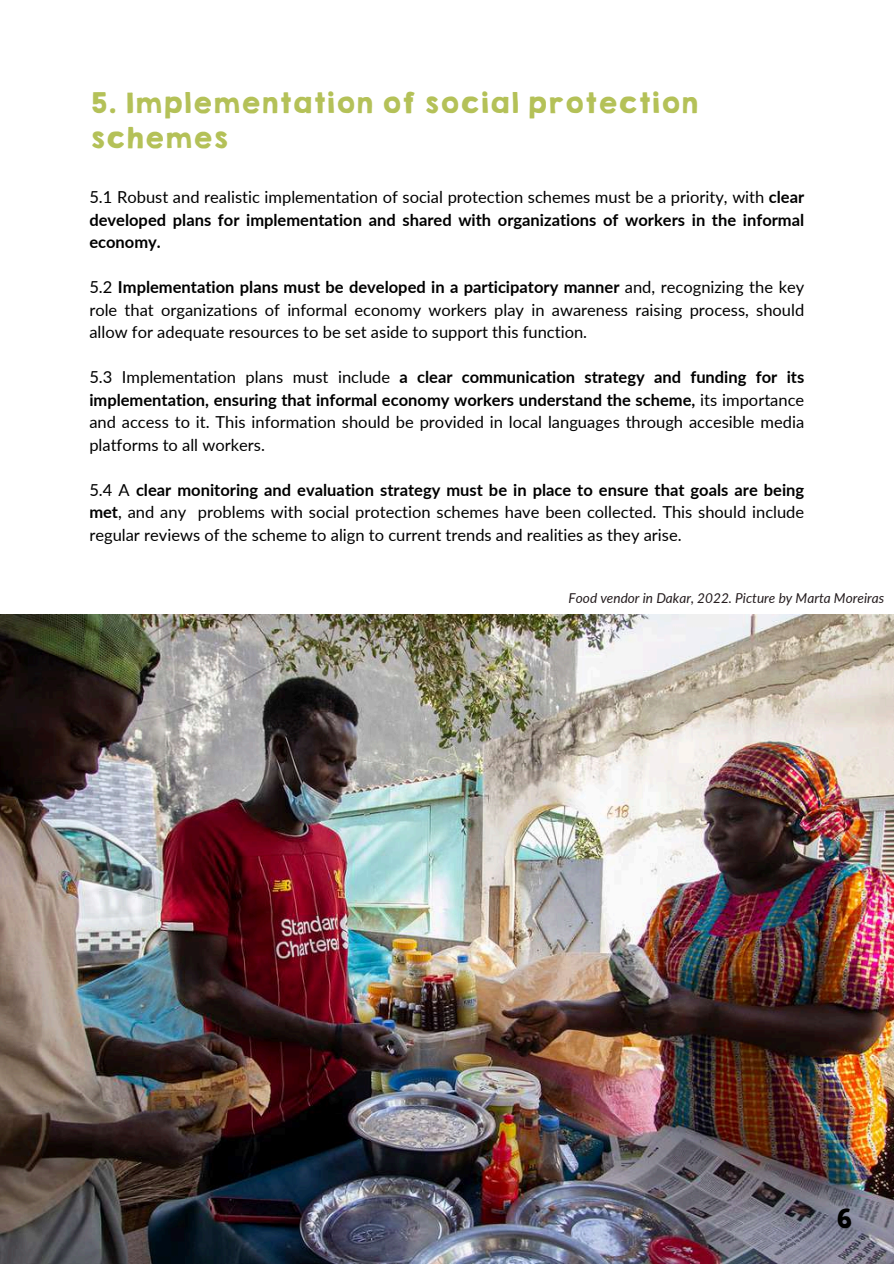
<style>
.page{position:relative;width:894px;height:1264px;background:#fff}
.page>*{position:absolute;margin:0;border:0;box-sizing:border-box;transform-origin:0 0}
.t1{font:25.5px/34.8px "KGHAPPY Solid";color:#b4c158}
.t2{font:23.7px "KGHAPPY Solid";color:#000}
.t3{font:16.5px/22.5px "Lato";color:#000;text-align:justify}
.t4{font:700 16.5px/22.5px "Lato";color:#000;text-align:justify}
.t5{font:italic 13.65px "Lato";color:#241c1e}
.s1{font-weight:400}
.s2{font-weight:700}
</style>
<div class="page">
<img style="left:0;top:614px;width:893px;height:649px">
<h1 class="t1" style="left:89px;top:86px;width:610px">5. Implementation of social protection schemes</h1>
<p class="t4" style="left:89px;top:185px;width:716px"><span class="s1">5.1 Robust and realistic implementation of social protection schemes must be a priority, with</span> clear developed plans for implementation and shared with organizations of workers in the informal economy.</p>
<p class="t3" style="left:89px;top:275px;width:716px">5.2 <span class="s2">Implementation plans must be developed in a participatory manner</span> and, recognizing the key role that organizations of informal economy workers play in awareness raising process, should allow for adequate resources to be set aside to support this function.</p>
<p class="t3" style="left:89px;top:365px;width:716px">5.3 Implementation plans must include <span class="s2">a clear communication strategy and funding for its implementation, ensuring that informal economy workers understand the scheme,</span> its importance and access to it. This information should be provided in local languages through accesible media platforms to all workers.</p>
<p class="t3" style="left:89px;top:478px;width:716px">5.4 A <span class="s2">clear monitoring and evaluation strategy must be in place to ensure that goals are being met</span>, and any problems with social protection schemes have been collected. This should include regular reviews of the scheme to align to current trends and realities as they arise.</p>
<p class="t5" style="left:568px;top:589px;width:317px">Food vendor in Dakar, 2022. Picture by Marta Moreiras</p>
<h2 class="t2" style="left:835px;top:1200px;width:18px">6</h2>
</div>
